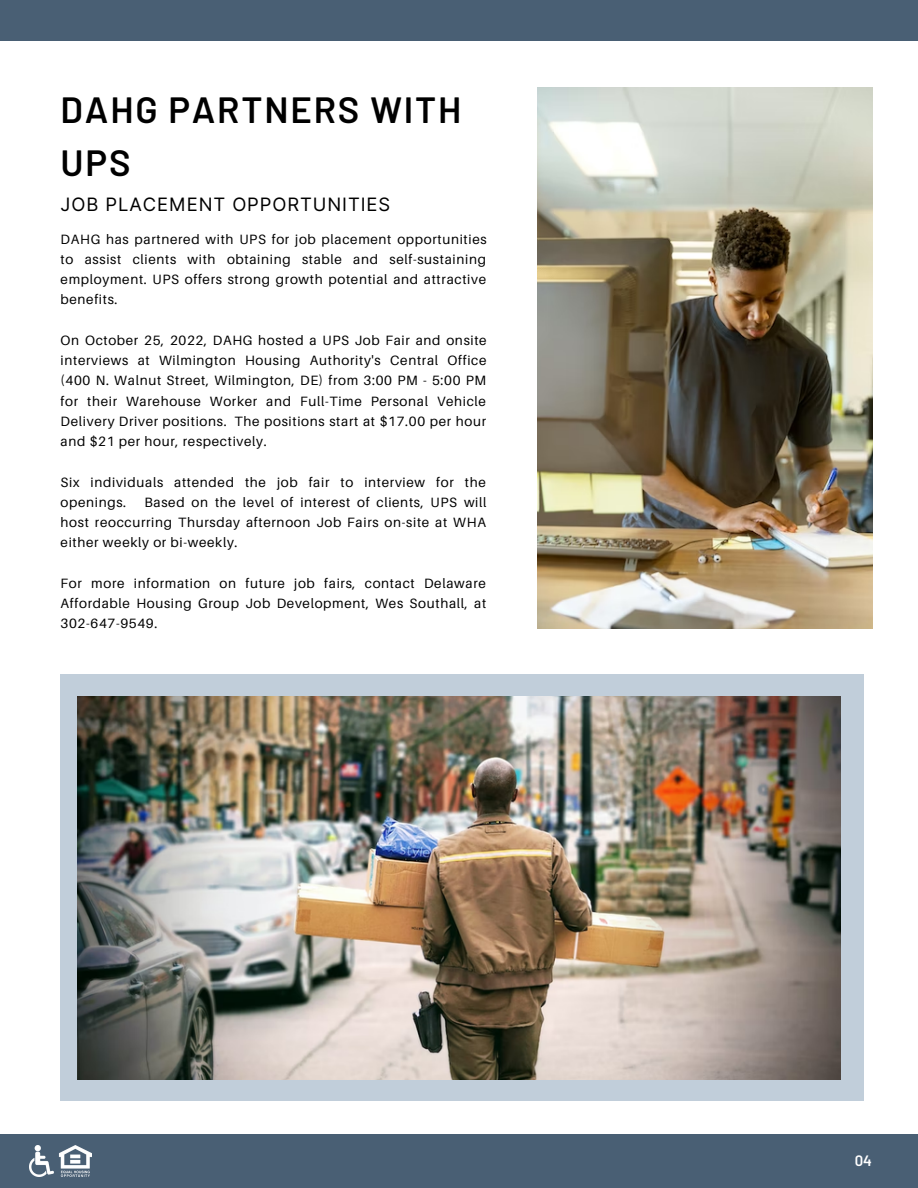
<style>
.page{position:relative;width:918px;height:1188px;background:#fff}
.page>*{position:absolute;margin:0;border:0;box-sizing:border-box;transform-origin:0 0}
.t1{font:600 36.45px/52.8px "Barlow";letter-spacing:.05em;color:#000}
.t2{font:18.45px "Inter";letter-spacing:.05em;color:#000}
.t3{font:600 15px "Barlow";color:#fff}
.t4{font:13.5px/20.2px "Aileron";letter-spacing:.05em;color:#000;text-align:justify}
</style>
<div class="page">
<div style="left:0;top:0;width:918px;height:40px;background:#495f74"></div>
<div style="left:0;top:1134px;width:918px;height:54px;background:#495f74"></div>
<img style="left:29px;top:1145px;width:62px;height:32px">
<img style="left:537px;top:87px;width:336px;height:541px">
<div style="left:61px;top:675px;width:803px;height:426px;background:#c1ceda"></div>
<img style="left:77px;top:697px;width:763px;height:382px">
<h1 class="t1" style="left:61px;top:82px;width:402px">DAHG PARTNERS WITH<br>UPS</h1>
<h2 class="t2" style="left:61px;top:193px;width:331px">JOB PLACEMENT OPPORTUNITIES</h2>
<p class="t4" style="left:61px;top:228px;width:428px">DAHG has partnered with UPS for job placement opportunities to assist clients with obtaining stable and self-sustaining employment. UPS offers strong growth potential and attractive benefits.</p>
<p class="t4" style="left:61px;top:330px;width:428px">On October 25, 2022, DAHG hosted a UPS Job Fair and onsite interviews at Wilmington Housing Authority's Central Office (400 N. Walnut Street, Wilmington, DE) from 3:00 PM - 5:00 PM for their Warehouse Worker and Full-Time Personal Vehicle Delivery Driver positions. The positions start at $17.00 per hour and $21 per hour, respectively.</p>
<p class="t4" style="left:61px;top:471px;width:427px">Six individuals attended the job fair to interview for the openings.</p>
<p class="t4" style="left:61px;top:492px;width:427px;text-indent:84px">Based on the level of interest of clients, UPS will host reoccurring Thursday afternoon Job Fairs on-site at WHA either weekly or bi-weekly.</p>
<p class="t4" style="left:61px;top:573px;width:427px">For more information on future job fairs, contact Delaware Affordable Housing Group Job Development, Wes Southall, at 302-647-9549.</p>
<p class="t3" style="left:855px;top:1151px;width:19px">04</p>
</div>
